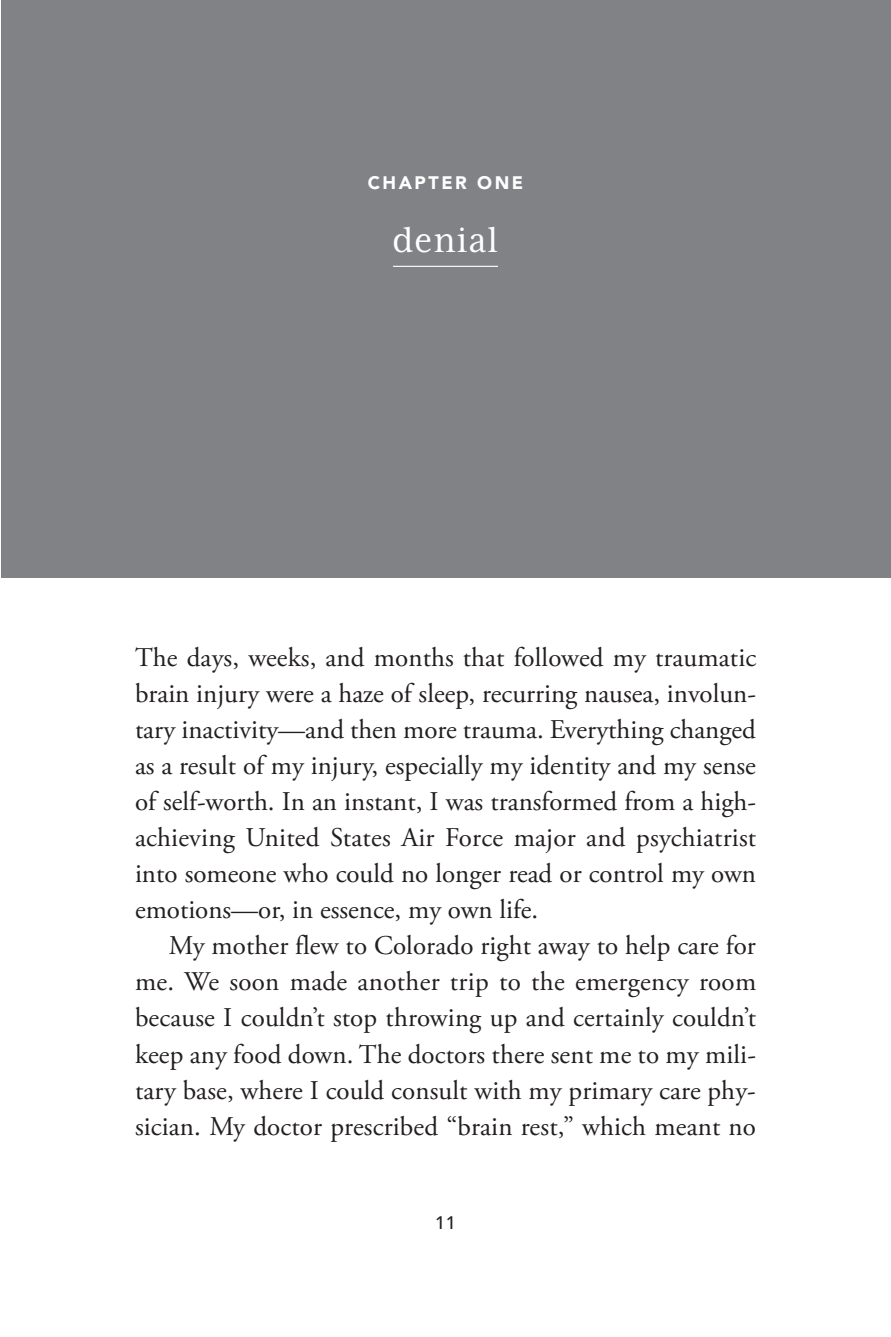
<style>
.page{position:relative;width:891px;height:1337px;background:#fff}
.page>*{position:absolute;margin:0;border:0;box-sizing:border-box;transform-origin:0 0}
.t1{font:40.5px "Mrs Eaves XL Serif Nar OT";letter-spacing:.02em;color:#fff}
.t2{font:27px/36px "Adobe Garamond Pro";letter-spacing:.005em;color:#231f20;text-align:justify}
.t3{font:900 18px "Avenir";letter-spacing:.14em;color:#fff}
.t4{font:500 18px "Avenir";color:#231f20}
</style>
<div class="page">
<div style="left:1px;top:0;width:890px;height:578px;background:#808285"></div>
<hr style="left:393px;top:266px;width:105px;height:1px;background:#fff">
<p class="t3" style="left:368px;top:172px;width:157px">CHAPTER ONE</p>
<h1 class="t1" style="left:393px;top:220px;width:107px">denial</h1>
<p class="t2" style="left:135px;top:640px;width:623px">The days, weeks, and months that followed my traumatic brain injury were a haze of sleep, recurring nausea, involun&shy;tary inactivity—and then more trauma. Everything changed as a result of my injury, especially my identity and my sense of self-worth. In an instant, I was transformed from a high&shy;achieving United States Air Force major and psychiatrist into someone who could no longer read or control my own emotions—or, in essence, my own life.</p>
<p class="t2" style="left:135px;top:928px;width:623px;text-indent:34px">My mother flew to Colorado right away to help care for me. We soon made another trip to the emergency room because I couldn’t stop throwing up and certainly couldn’t keep any food down. The doctors there sent me to my mili&shy;tary base, where I could consult with my primary care phy&shy;sician. My doctor prescribed “brain rest,” which meant no</p>
<p class="t4" style="left:435px;top:1212px;width:22px">11</p>
</div>
